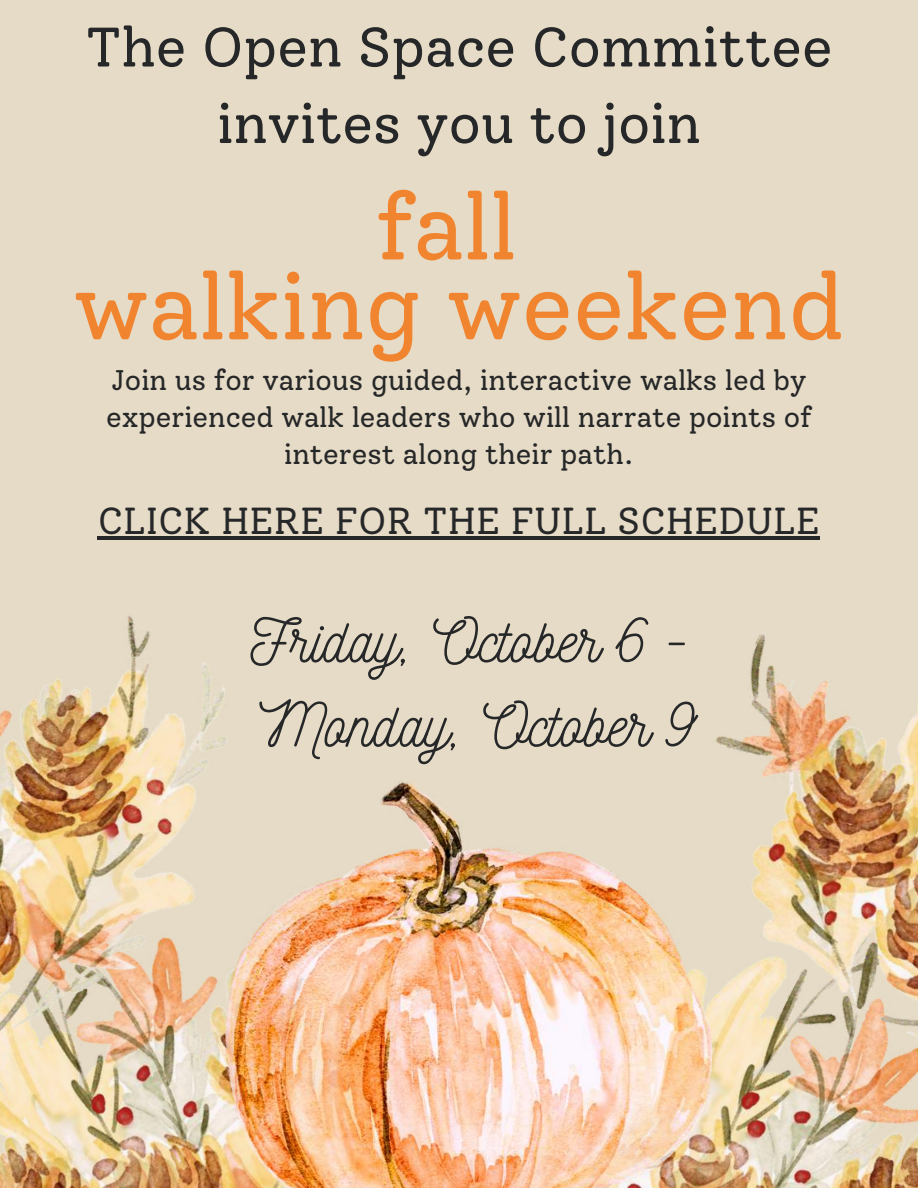
<style>
.page{position:relative;width:918px;height:1188px;background:#e6dbc6}
.page>*{position:absolute;margin:0;border:0;box-sizing:border-box;transform-origin:0 0}
.t1{font:93px/79.8px "Solway";color:#f1842f;text-align:center}
.t2{font:61.5px/84.3px "Nickainley";color:#262728}
.t3{font:55.5px/76.5px "Solway";color:#262728;text-align:center}
.t4{font:37.5px "Solway";color:#262728}
.t5{font:28.35px/37px "Solway";color:#262728;text-align:center}
</style>
<div class="page">
<img style="left:0;top:1037px;width:226px;height:151px">
<img style="left:712px;top:1042px;width:206px;height:146px">
<img style="left:226px;top:782px;width:486px;height:406px">
<img style="left:0;top:536px;width:318px;height:501px">
<img style="left:629px;top:539px;width:289px;height:503px">
<hr style="left:98px;top:536px;width:722px;height:3px;background:#262728">
<h3 class="t3" style="left:85px;top:9px;width:749px">The Open Space Committee invites you to join</h3>
<h1 class="t1" style="left:74px;top:187px;width:772px">fall<br>walking weekend</h1>
<p class="t5" style="left:106px;top:361px;width:707px">Join us for various guided, interactive walks led by experienced walk leaders who will narrate points of interest along their path.</p>
<h3 class="t4" style="left:98px;top:498px;width:724px">CLICK HERE FOR THE FULL SCHEDULE</h3>
<h2 class="t2" style="left:250px;top:596px;width:450px">Friday, October 6 -<br>Monday, October 9</h2>
</div>
